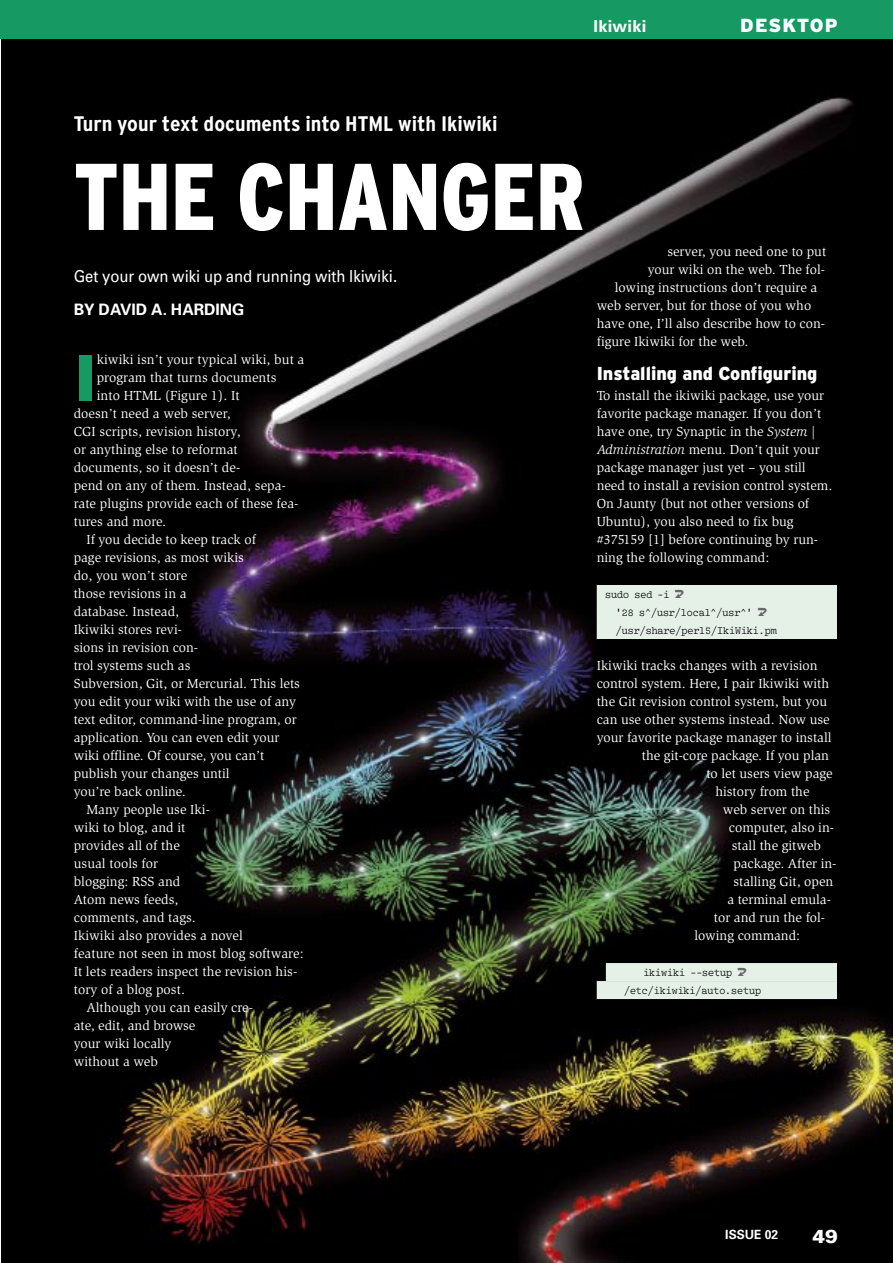
<style>
.page{position:relative;width:893px;height:1263px;background:#fff}
.page>*{position:absolute;margin:0;border:0;box-sizing:border-box;transform-origin:0 0}
.t1{font:900 condensed 94.5px "Interstate";color:#fff;scale:.95 1}
.t2{font:900 64.95px "Interstate";color:#179963}
.t3{font:700 condensed 21px "Interstate";color:#fff;scale:1.1 1}
.t4{font:900 18.9px "Interstate";letter-spacing:.05em;color:#fff}
.t5{font:900 18.9px "Univers";color:#fff}
.t6{font:900 18.75px "Interstate";color:#fff;scale:.95 1}
.t7{font:16.5px "Univers";color:#fff;scale:.9 1}
.t8{font:700 16.5px "Univers";letter-spacing:.015em;color:#fff}
.t9{font:700 15.75px "Univers";color:#fff}
.t10{font:13.5px/18px "Slimbach";color:#fff}
.t11{font:700 12.75px "Univers";color:#fff;scale:.95 1}
.t12{font:9.45px/18px "Fantabular MVB";color:#000;scale:.9 1}
.s1{font-style:italic}
</style>
<div class="page">
<img style="left:1px;top:38px;width:892px;height:1225px">
<div style="left:597px;top:585px;width:240px;height:18px;background:#e5f0e7"></div>
<div style="left:597px;top:603px;width:240px;height:18px;background:#e5f0e7"></div>
<div style="left:597px;top:621px;width:240px;height:18px;background:#e5f0e7"></div>
<div style="left:606px;top:963px;width:231px;height:18px;background:#e5f0e7"></div>
<div style="left:597px;top:981px;width:240px;height:18px;background:#e5f0e7"></div>
<div style="left:0;top:0;width:893px;height:38px;background:#179963"></div>
<p class="t8" style="left:593px;top:16px;width:54px">IKIWIKI</p>
<h3 class="t4" style="left:740px;top:15px;width:99px">desktop</h3>
<h3 class="t3" style="left:74px;top:112px;width:387px">Turn your text documents into HTML with Ikiwiki</h3>
<h1 class="t1" style="left:74px;top:144px;width:540px">THE CHANGER</h1>
<p class="t7" style="left:74px;top:266px;width:361px">Get your own wiki up and running with Ikiwiki.</p>
<p class="t9" style="left:74px;top:299px;width:172px">BY DAVID A. HARDING</p>
<h2 class="t2" style="left:74px;top:340px;width:24px">I</h2>
<p class="t10" style="left:97px;top:351px;width:209px">kiwiki isn’t your typical wiki, but a</p>
<p class="t10" style="left:97px;top:369px;width:181px">program that turns documents</p>
<p class="t10" style="left:97px;top:387px;width:144px">into HTML (Figure 1). It</p>
<p class="t10" style="left:74px;top:405px;width:158px">doesn’t need a web server,</p>
<p class="t10" style="left:74px;top:423px;width:168px">CGI scripts, revision history,</p>
<p class="t10" style="left:74px;top:441px;width:166px">or anything else to reformat</p>
<p class="t10" style="left:74px;top:459px;width:168px">documents, so it doesn’t de-</p>
<p class="t10" style="left:74px;top:477px;width:214px">pend on any of them. Instead, sepa-</p>
<p class="t10" style="left:74px;top:495px;width:226px">rate plugins provide each of these fea-</p>
<p class="t10" style="left:74px;top:513px;width:94px">tures and more.</p>
<p class="t10" style="left:86px;top:531px;width:171px">If you decide to keep track of</p>
<p class="t10" style="left:74px;top:549px;width:172px">page revisions, as most wikis</p>
<p class="t10" style="left:74px;top:567px;width:115px">do, you won’t store</p>
<p class="t10" style="left:74px;top:585px;width:114px">those revisions in a</p>
<p class="t10" style="left:74px;top:603px;width:107px">database. Instead,</p>
<p class="t10" style="left:74px;top:621px;width:110px">Ikiwiki stores revi-</p>
<p class="t10" style="left:74px;top:639px;width:126px">sions in revision con-</p>
<p class="t10" style="left:74px;top:657px;width:118px">trol systems such as</p>
<p class="t10" style="left:74px;top:675px;width:228px">Subversion, Git, or Mercurial. This lets</p>
<p class="t10" style="left:74px;top:693px;width:224px">you edit your wiki with the use of any</p>
<p class="t10" style="left:74px;top:711px;width:224px">text editor, command-line program, or</p>
<p class="t10" style="left:74px;top:729px;width:207px">application. You can even edit your</p>
<p class="t10" style="left:74px;top:747px;width:192px">wiki offline. Of course, you can’t</p>
<p class="t10" style="left:74px;top:765px;width:157px">publish your changes until</p>
<p class="t10" style="left:74px;top:783px;width:114px">you’re back online.</p>
<p class="t10" style="left:86px;top:801px;width:125px">Many people use Iki-</p>
<p class="t10" style="left:74px;top:819px;width:113px">wiki to blog, and it</p>
<p class="t10" style="left:74px;top:837px;width:108px">provides all of the</p>
<p class="t10" style="left:74px;top:855px;width:86px">usual tools for</p>
<p class="t10" style="left:74px;top:873px;width:108px">blogging: RSS and</p>
<p class="t10" style="left:74px;top:891px;width:106px">Atom news feeds,</p>
<p class="t10" style="left:74px;top:909px;width:124px">comments, and tags.</p>
<p class="t10" style="left:74px;top:927px;width:171px">Ikiwiki also provides a novel</p>
<p class="t10" style="left:74px;top:945px;width:231px">feature not seen in most blog software:</p>
<p class="t10" style="left:74px;top:963px;width:225px">It lets readers inspect the revision his-</p>
<p class="t10" style="left:74px;top:981px;width:113px">tory of a blog post.</p>
<p class="t10" style="left:86px;top:999px;width:168px">Although you can easily cre-</p>
<p class="t10" style="left:74px;top:1017px;width:123px">ate, edit, and browse</p>
<p class="t10" style="left:74px;top:1035px;width:99px">your wiki locally</p>
<p class="t10" style="left:74px;top:1053px;width:86px">without a web</p>
<p class="t10" style="left:667px;top:243px;width:160px">server, you need one to put</p>
<p class="t10" style="left:648px;top:261px;width:179px">your wiki on the web. The fol-</p>
<p class="t10" style="left:615px;top:279px;width:204px">lowing instructions don’t require a</p>
<p class="t10" style="left:597px;top:297px;width:216px">web server, but for those of you who</p>
<p class="t10" style="left:597px;top:315px;width:230px">have one, I’ll also describe how to con-</p>
<p class="t10" style="left:597px;top:333px;width:153px">figure Ikiwiki for the web.</p>
<h3 class="t6" style="left:597px;top:363px;width:234px">Installing and Configuring</h3>
<p class="t10" style="left:597px;top:387px;width:237px">To install the ikiwiki package, use your favorite package manager. If you don’t have one, try Synaptic in the <span class="s1">System | Administration</span> menu. Don’t quit your package manager just yet – you still need to install a revision control system.<br>On Jaunty (but not other versions of Ubuntu), you also need to fix bug #375159 [1] before continuing by run&shy;ning the following command:</p>
<p class="t12" style="left:616px;top:586px;width:180px;text-indent:-11px">sudo sed ‑i<br>'28 s^/usr/local^/usr^' /usr/share/perl5/IkiWiki.pm</p>
<p class="t10" style="left:597px;top:657px;width:222px">Ikiwiki tracks changes with a revision</p>
<p class="t10" style="left:597px;top:675px;width:234px">control system. Here, I pair Ikiwiki with</p>
<p class="t10" style="left:597px;top:693px;width:232px">the Git revision control system, but you</p>
<p class="t10" style="left:597px;top:711px;width:234px">can use other systems instead. Now use</p>
<p class="t10" style="left:597px;top:729px;width:236px">your favorite package manager to install</p>
<p class="t10" style="left:642px;top:747px;width:189px">the git-core package. If you plan</p>
<p class="t10" style="left:706px;top:765px;width:128px">to let users view page</p>
<p class="t10" style="left:715px;top:783px;width:96px">history from the</p>
<p class="t10" style="left:723px;top:801px;width:109px">web server on this</p>
<p class="t10" style="left:729px;top:819px;width:107px">computer, also in-</p>
<p class="t10" style="left:732px;top:837px;width:91px">stall the gitweb</p>
<p class="t10" style="left:733px;top:855px;width:105px">package. After in-</p>
<p class="t10" style="left:733px;top:873px;width:101px">stalling Git, open</p>
<p class="t10" style="left:727px;top:891px;width:105px">a terminal emula-</p>
<p class="t10" style="left:714px;top:909px;width:113px">tor and run the fol-</p>
<p class="t10" style="left:694px;top:927px;width:107px">lowing command:</p>
<p class="t12" style="left:624px;top:964px;width:154px;text-indent:19px">ikiwiki ‑‑setup /etc/ikiwiki/auto.setup</p>
<p class="t11" style="left:725px;top:1226px;width:57px">ISSUE 02</p>
<h3 class="t5" style="left:812px;top:1225px;width:27px">49</h3>
</div>
